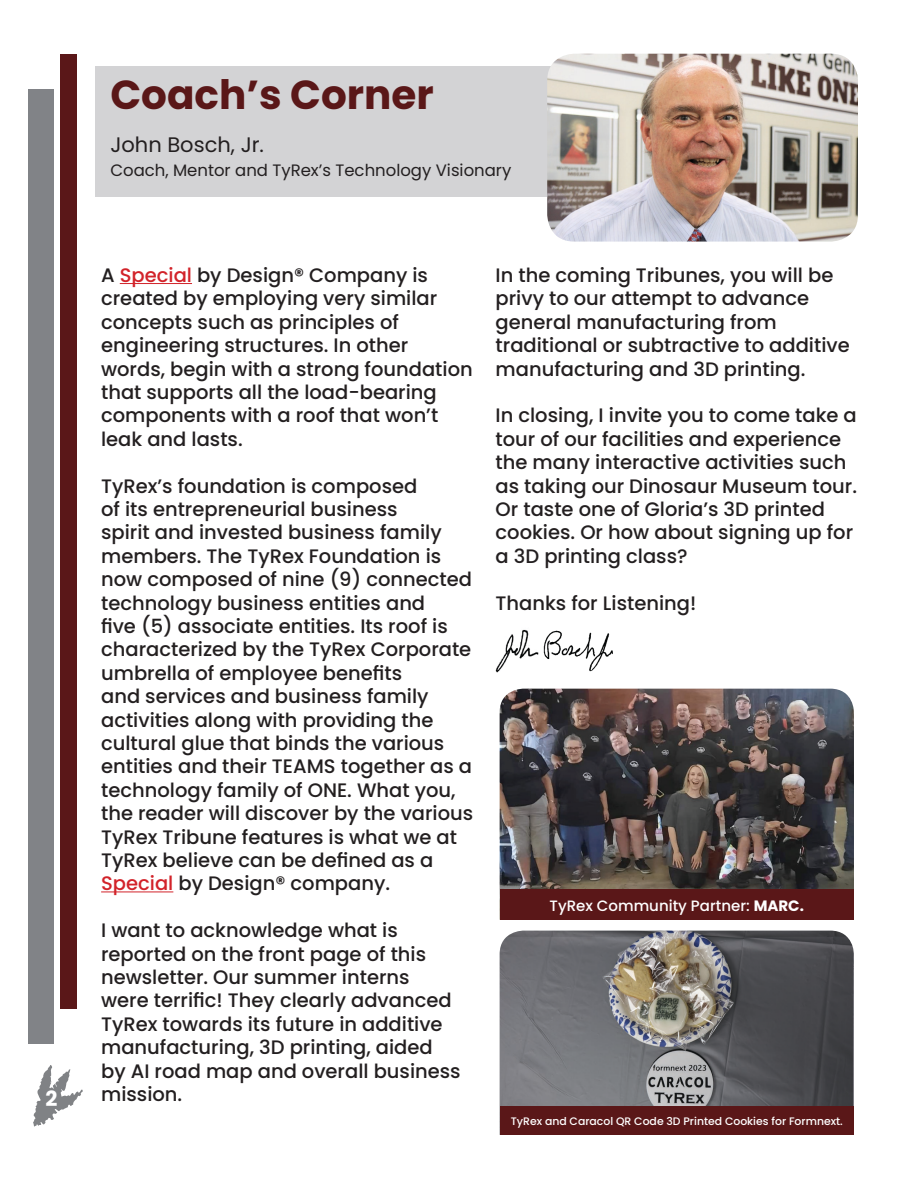
<style>
.page{position:relative;width:918px;height:1188px;background:#fff}
.page>*{position:absolute;margin:0;border:0;box-sizing:border-box;transform-origin:0 0}
.t1{font:700 40.5px "Poppins";color:#5a1718}
.t2{font:21px "Poppins";color:#231f20}
.t3{font:700 21px "Poppins";color:#fff}
.t4{font:500 19.5px/23.4px "Poppins";color:#231f20}
.t5{font:16.5px "Poppins";color:#231f20}
.t6{font:500 15px "Poppins";color:#fff}
.t7{font:500 10.8px "Poppins";color:#fff}
.s1{color:#d2232a}
.s2{font-weight:700}
</style>
<div class="page">
<div style="left:28px;top:90px;width:26px;height:954px;background:#818387"></div>
<div style="left:60px;top:54px;width:16px;height:954px;background:#5a1718"></div>
<svg style="left:33px;top:1065px;width:50px;height:61px"></svg>
<div style="left:95px;top:66px;width:694px;height:131px;background:#d3d3d5"></div>
<img style="left:547px;top:54px;width:311px;height:188px">
<hr style="left:120px;top:283px;width:72px;height:1px;background:#d2232a">
<hr style="left:101px;top:891px;width:72px;height:1px;background:#d2232a">
<img style="left:495px;top:629px;width:118px;height:44px">
<img style="left:500px;top:931px;width:354px;height:204px">
<div style="left:501px;top:1106px;width:353px;height:29px;background:#5a1718"></div>
<img style="left:500px;top:689px;width:354px;height:231px">
<div style="left:501px;top:889px;width:353px;height:31px;background:#5a1718"></div>
<p class="t3" style="left:46px;top:1087px;width:13px">2</p>
<p class="t1" style="left:110px;top:72px;width:325px">Coach’s Corner</p>
<p class="t2" style="left:110px;top:132px;width:155px">John Bosch, Jr.</p>
<p class="t5" style="left:110px;top:160px;width:403px">Coach, Mentor and TyRex’s Technology Visionary</p>
<p class="t4" style="left:101px;top:264px;width:373px">A <span class="s1">Special</span> by Design® Company is created by employing very similar concepts such as principles of engineering structures. In other words, begin with a strong foundation that supports all the load-bearing components with a roof that won’t leak and lasts.</p>
<p class="t4" style="left:101px;top:474px;width:374px">TyRex’s foundation is composed<br>of its entrepreneurial business<br>spirit and invested business family members. The TyRex Foundation is now composed of nine (9) connected technology business entities and<br>five (5) associate entities. Its roof is characterized by the TyRex Corporate umbrella of employee benefits<br>and services and business family activities along with providing the cultural glue that binds the various entities and their TEAMS together as a technology family of ONE. What you, the reader will discover by the various TyRex Tribune features is what we at TyRex believe can be defined as a <span class="s1">Special</span> by Design® company.</p>
<p class="t4" style="left:101px;top:919px;width:361px">I want to acknowledge what is reported on the front page of this newsletter. Our summer interns were terrific! They clearly advanced<br>TyRex towards its future in additive manufacturing, 3D printing, aided by AI road map and overall business mission.</p>
<p class="t4" style="left:496px;top:264px;width:356px">In the coming Tribunes, you will be privy to our attempt to advance general manufacturing from traditional or subtractive to additive manufacturing and 3D printing.</p>
<p class="t4" style="left:496px;top:404px;width:363px">In closing, I invite you to come take a tour of our facilities and experience the many interactive activities such as taking our Dinosaur Museum tour.<br>Or taste one of Gloria’s 3D printed cookies. Or how about signing up for a 3D printing class?</p>
<p class="t4" style="left:496px;top:591px;width:202px">Thanks for Listening!</p>
<p class="t6" style="left:550px;top:897px;width:256px">TyRex Community Partner: <span class="s2">MARC.</span></p>
<p class="t7" style="left:511px;top:1115px;width:334px">TyRex and Caracol QR Code 3D Printed Cookies for Formnext.</p>
</div>
